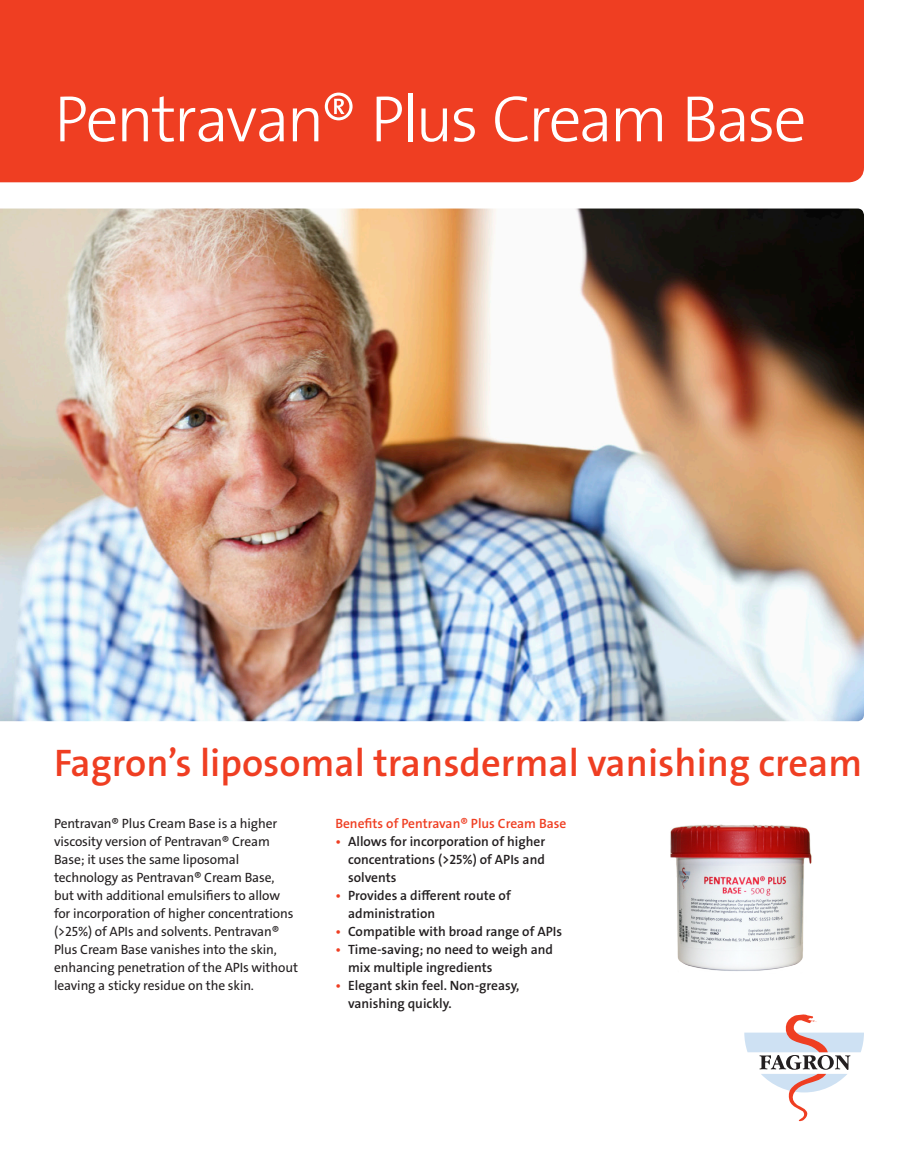
<style>
.page{position:relative;width:918px;height:1175px;background:#fff}
.page>*{position:absolute;margin:0;border:0;box-sizing:border-box;transform-origin:0 0}
.t1{font:66px "The Sans LP3 Lig";letter-spacing:-.04em;color:#fff}
.t2{font:38.7px "The Sans LP6 Se Bld";color:#ef3e22}
.t3{font:13.5px/18px "The Sans LP5 Plain";letter-spacing:-.01em;color:#231f20}
._4___body_text_BLACK{font:13.5px/18px "The Sans LP6 Se Bld";color:#231f20}
.t4{font:13.5px "The Sans LP6 Se Bld";color:#ef3e22}
.s1{color:#ef3e22}
</style>
<div class="page">
<svg style="left:744px;top:1014px;width:120px;height:107px"></svg>
<div style="left:0;top:0;width:864px;height:182px;background:#ef3e22"></div>
<img style="left:0;top:208px;width:864px;height:513px">
<img style="left:670px;top:824px;width:142px;height:147px">
<p class="t1" style="left:54px;top:77px;width:754px">Pentravan® Plus Cream Base</p>
<p class="t2" style="left:54px;top:738px;width:810px">Fagron’s liposomal transdermal vanishing cream</p>
<p class="t3" style="left:54px;top:814px;width:246px">Pentravan® Plus Cream Base is a higher viscosity version of Pentravan® Cream Base; it uses the same liposomal technology as Pentravan® Cream Base, but with additional emulsifiers to allow for incorporation of higher concentrations (&gt;25%) of APIs and solvents. Pentravan® Plus Cream Base vanishes into the skin, enhancing penetration of the APIs without leaving a sticky residue on the skin.</p>
<p class="t4" style="left:335px;top:815px;width:233px">Benefits of Pentravan® Plus Cream Base</p>
<p class="_4___body_text_BLACK" style="left:335px;top:832px;width:211px"><span class="s1">•</span> Allows for incorporation of higher</p>
<p class="_4___body_text_BLACK" style="left:348px;top:850px;width:198px">concentrations (&gt;25%) of APIs and solvents</p>
<p class="_4___body_text_BLACK" style="left:335px;top:886px;width:177px"><span class="s1">•</span> Provides a different route of</p>
<p class="_4___body_text_BLACK" style="left:348px;top:904px;width:89px">administration</p>
<p class="_4___body_text_BLACK" style="left:335px;top:922px;width:228px"><span class="s1">•</span> Compatible with broad range of APIs</p>
<p class="_4___body_text_BLACK" style="left:335px;top:940px;width:219px"><span class="s1">•</span> Time-saving; no need to weigh and</p>
<p class="_4___body_text_BLACK" style="left:348px;top:958px;width:146px">mix multiple ingredients</p>
<p class="_4___body_text_BLACK" style="left:335px;top:976px;width:186px"><span class="s1">•</span> Elegant skin feel. Non-greasy,</p>
<p class="_4___body_text_BLACK" style="left:348px;top:994px;width:105px">vanishing quickly.</p>
</div>
